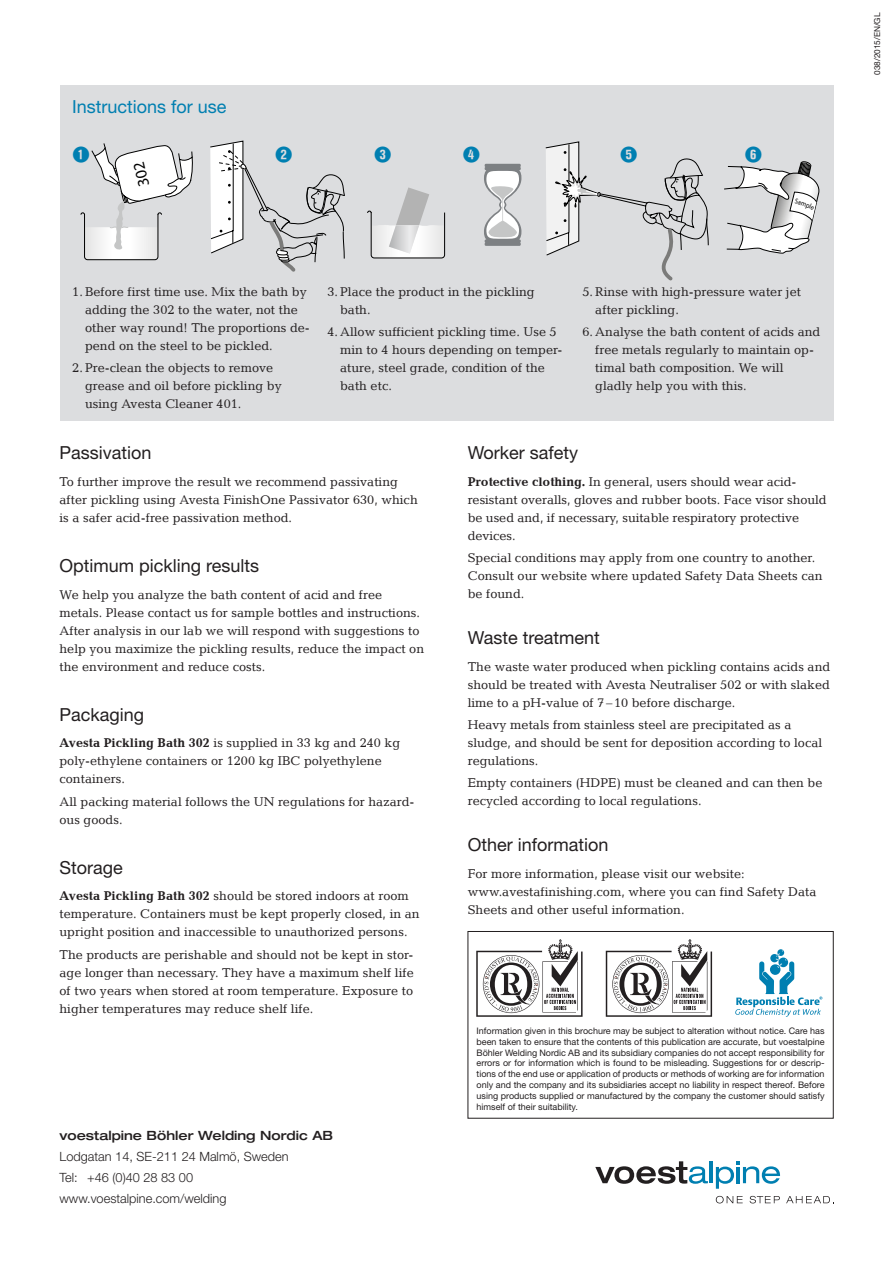
<style>
.page{position:relative;width:893px;height:1263px;background:#fff}
.page>*{position:absolute;margin:0;border:0;box-sizing:border-box;transform-origin:0 0}
.t1{font:18px "Helvetica Neue LT Pro";color:#231f20}
.t2{font:18px "Helvetica Neue LT Pro";color:#007fb1}
.t3{font:18px "Numerics P04";color:#007fb1}
.t4{font:12.75px/18px "Candida LT";color:#231f20}
.t5{font:300 12.75px/21px "Helvetica Neue LT Pro";color:#231f20}
.t6{font:500 expanded 12.75px "Helvetica Neue LT Pro";color:#231f20}
.t7{font:9px/10.8px "Helvetica Neue LT Pro";color:#231f20;text-align:justify}
.t8{font:8.25px "Helvetica Neue LT Pro";color:#231f20}
.s1{font-weight:700}
</style>
<div class="page">
<div style="left:60px;top:85px;width:773px;height:336px;background:#dcdddf"></div>
<svg style="left:210px;top:140px;width:135px;height:132px"></svg>
<svg style="left:484px;top:164px;width:38px;height:82px"></svg>
<svg style="left:545px;top:141px;width:164px;height:139px"></svg>
<hr style="left:709px;top:1161px;width:3px;height:22px;background:#007fb1">
<svg style="left:716px;top:1161px;width:64px;height:28px"></svg>
<svg style="left:595px;top:1161px;width:113px;height:23px"></svg>
<svg style="left:716px;top:1196px;width:27px;height:7px"></svg>
<svg style="left:750px;top:1196px;width:30px;height:7px"></svg>
<svg style="left:786px;top:1196px;width:48px;height:7px"></svg>
<div style="left:468px;top:931px;width:365px;height:187px;border:1px solid #231f20"></div>
<svg style="left:735px;top:950px;width:87px;height:67px"></svg>
<svg style="left:606px;top:939px;width:106px;height:78px"></svg>
<svg style="left:476px;top:939px;width:107px;height:78px"></svg>
<svg style="left:367px;top:187px;width:78px;height:72px"></svg>
<svg style="left:80px;top:143px;width:113px;height:118px"></svg>
<svg style="left:724px;top:161px;width:96px;height:93px"></svg>
<h1 class="t2" style="left:72px;top:95px;width:156px">Instructions for use</h1>
<h1 class="t3" style="left:72px;top:145px;width:19px">Q</h1>
<h1 class="t3" style="left:275px;top:145px;width:19px">W</h1>
<h1 class="t3" style="left:374px;top:145px;width:19px">E</h1>
<h1 class="t3" style="left:462px;top:145px;width:19px">R</h1>
<h1 class="t3" style="left:620px;top:145px;width:19px">T</h1>
<h1 class="t3" style="left:744px;top:145px;width:19px">Y</h1>
<p class="t8" style="left:872px;top:75px;width:64px;rotate:-90deg">038/2015/EN/GL</p>
<p class="t4" style="left:85px;top:283px;width:226px;text-indent:-13px">1. Before first time use. Mix the bath by adding the 302 to the water, not the other way round! The proportions de&shy;pend on the steel to be pickled.</p>
<p class="t4" style="left:85px;top:358px;width:198px;text-indent:-13px">2. Pre-clean the objects to remove grease and oil before pickling by using Avesta Cleaner 401.</p>
<p class="t4" style="left:340px;top:283px;width:196px;text-indent:-13px">3. Place the product in the pickling bath.</p>
<p class="t4" style="left:340px;top:322px;width:224px;text-indent:-13px">4. Allow sufficient pickling time. Use 5 min to 4 hours depending on temper&shy;ature, steel grade, condition of the bath etc.</p>
<p class="t4" style="left:595px;top:283px;width:207px;text-indent:-13px">5. Rinse with high-pressure water jet after pickling.</p>
<p class="t4" style="left:595px;top:322px;width:227px;text-indent:-13px">6. Analyse the bath content of acids and free metals regularly to maintain op&shy;timal bath composition. We will gladly help you with this.</p>
<h1 class="t1" style="left:60px;top:442px;width:93px">Passivation</h1>
<p class="t4" style="left:60px;top:473px;width:360px">To further improve the result we recommend passivating after pickling using Avesta FinishOne Passivator 630, which is a safer acid-free passivation method.</p>
<h1 class="t1" style="left:60px;top:555px;width:201px">Optimum pickling results</h1>
<p class="t4" style="left:60px;top:585px;width:366px">We help you analyze the bath content of acid and free metals. Please contact us for sample bottles and instructions.<br>After analysis in our lab we will respond with suggestions to help you maximize the pickling results, reduce the impact on the environment and reduce costs.</p>
<h1 class="t1" style="left:60px;top:703px;width:86px">Packaging</h1>
<p class="t4" style="left:60px;top:734px;width:342px"><span class="s1">Avesta Pickling Bath 302</span> is supplied in 33 kg and 240 kg poly-ethylene containers or 1200 kg IBC polyethylene containers.</p>
<p class="t4" style="left:60px;top:792px;width:356px">All packing material follows the UN regulations for hazard&shy;ous goods.</p>
<h1 class="t1" style="left:60px;top:856px;width:65px">Storage</h1>
<p class="t4" style="left:60px;top:887px;width:362px"><span class="s1">Avesta Pickling Bath 302</span> should be stored indoors at room temperature. Containers must be kept properly closed, in an upright position and inaccessible to unauthorized persons.</p>
<p class="t4" style="left:60px;top:945px;width:356px;text-align:justify">The products are perishable and should not be kept in stor&shy;age longer than necessary. They have a maximum shelf life of two years when stored at room temperature. Exposure to higher temperatures may reduce shelf life.</p>
<p class="t6" style="left:60px;top:1128px;width:275px">voestalpine Böhler Welding Nordic AB</p>
<p class="t5" style="left:60px;top:1146px;width:231px">Lodgatan 14, SE-211 24 Malmö, Sweden<br>Tel: +46 (0)40 28 83 00 www.voestalpine.com/welding</p>
<h1 class="t1" style="left:468px;top:442px;width:112px">Worker safety</h1>
<p class="t4" style="left:468px;top:473px;width:360px"><span class="s1">Protective clothing.</span> In general, users should wear acid&shy;resistant overalls, gloves and rubber boots. Face visor should be used and, if necessary, suitable respiratory protective devices.</p>
<p class="t4" style="left:468px;top:549px;width:356px">Special conditions may apply from one country to another.<br>Consult our website where updated Safety Data Sheets can be found.</p>
<h1 class="t1" style="left:468px;top:627px;width:134px">Waste treatment</h1>
<p class="t4" style="left:468px;top:657px;width:364px;text-align:justify">The waste water produced when pickling contains acids and should be treated with Avesta Neutraliser 502 or with slaked lime to a pH-value of 7–10 before discharge.</p>
<p class="t4" style="left:468px;top:716px;width:356px">Heavy metals from stainless steel are precipitated as a sludge, and should be sent for deposition according to local regulations.</p>
<p class="t4" style="left:468px;top:774px;width:356px">Empty containers (HDPE) must be cleaned and can then be recycled according to local regulations.</p>
<h1 class="t1" style="left:468px;top:834px;width:142px">Other information</h1>
<p class="t4" style="left:468px;top:864px;width:350px">For more information, please visit our website: www.avestafinishing.com, where you can find Safety Data<br>Sheets and other useful information.</p>
<p class="t7" style="left:477px;top:1025px;width:349px">Information given in this brochure may be subject to alteration without notice. Care has been taken to ensure that the contents of this publication are accurate, but voestalpine Böhler Welding Nordic AB and its subsidiary companies do not accept responsibility for errors or for information which is found to be misleading. Suggestions for or descrip&shy;tions of the end use or application of products or methods of working are for information only and the company and its subsidiaries accept no liability in respect thereof. Before using products supplied or manufactured by the company the customer should satisfy himself of their suitability.</p>
</div>
